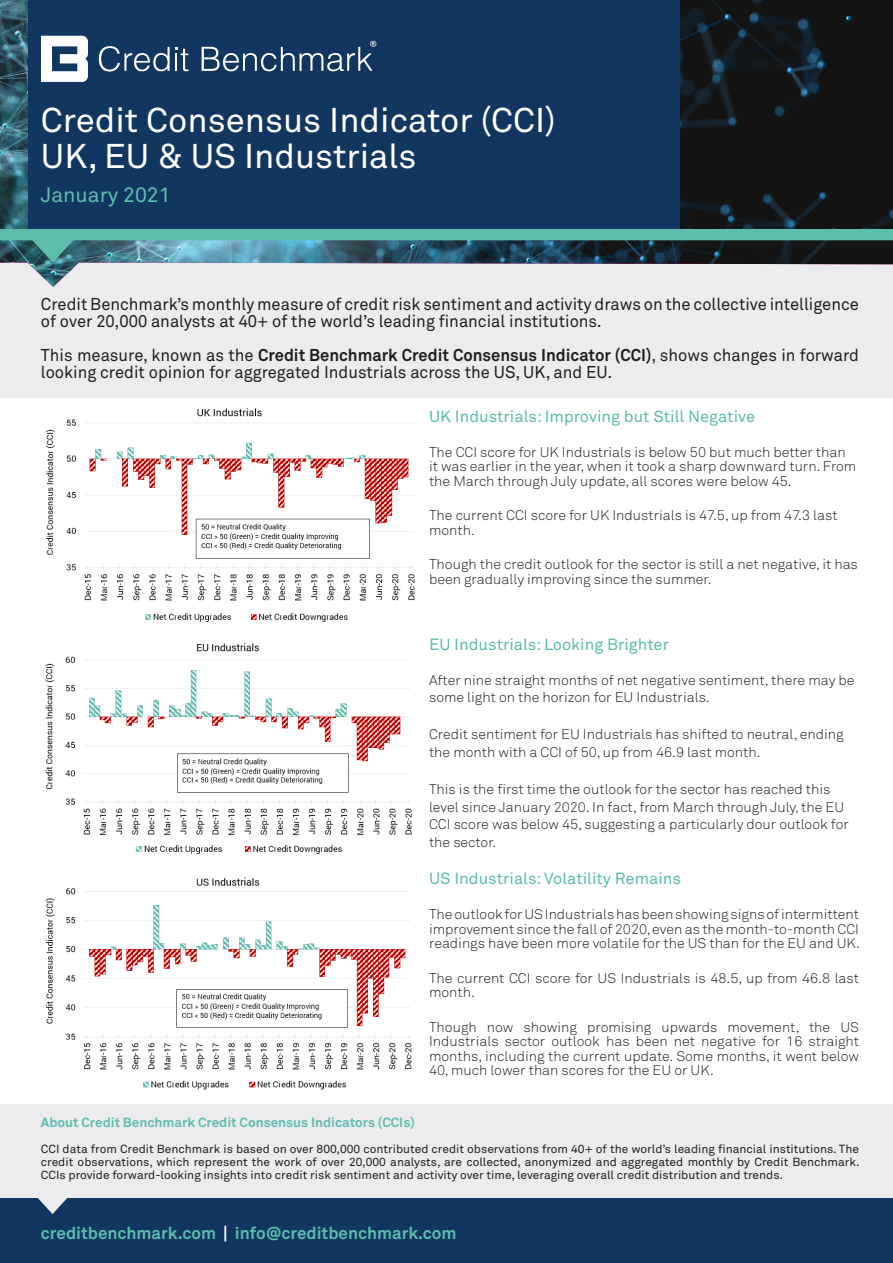
<style>
.page{position:relative;width:893px;height:1263px;background:#fff}
.page>*{position:absolute;margin:0;border:0;box-sizing:border-box;transform-origin:0 0}
.t1{font:34.05px/35.8px "Akkurat Pro";color:#fff}
.t2{font:20.7px "Akkurat Pro";color:#5ebcad}
.t3{font:16.95px/17px "Akkurat Pro";color:#231f20}
.t4{font:700 16.95px "Akkurat Pro";color:#5ebcad}
.t5{font:300 16.35px "Calibri";color:#fff}
.t6{font:16.05px "Akkurat Pro";color:#5ebcad}
.t7{font:13.8px/14.5px "Akkurat Light Pro";color:#231f20}
.t8{font:700 13.2px "Akkurat Pro";color:#5ebcad}
.t9{font:11.7px/13.2px "Akkurat Pro";color:#231f20;text-align:justify}
.s1{font-weight:700}
.s2{color:#fff}
</style>
<div class="page">
<div style="left:0;top:1104px;width:893px;height:95px;background:#ececee"></div>
<div style="left:0;top:263px;width:893px;height:134px;background:#ececee"></div>
<img style="left:0;top:0;width:893px;height:287px">
<div style="left:28px;top:0;width:652px;height:229px;background:#113760"></div>
<div style="left:0;top:229px;width:893px;height:11px;background:#5ebcad"></div>
<svg style="left:31px;top:240px;width:43px;height:23px"></svg>
<div style="left:0;top:1199px;width:893px;height:64px;background:#113760"></div>
<svg style="left:35px;top:1198px;width:35px;height:16px"></svg>
<svg style="left:41px;top:36px;width:47px;height:46px"></svg>
<svg style="left:202px;top:47px;width:170px;height:25px"></svg>
<svg style="left:99px;top:46px;width:90px;height:26px"></svg>
<img style="left:45px;top:408px;width:370px;height:214px">
<img style="left:45px;top:643px;width:367px;height:211px">
<img style="left:45px;top:877px;width:367px;height:213px">
<p class="t5" style="left:369px;top:37px;width:10px">®</p>
<h1 class="t1" style="left:41px;top:105px;width:516px">Credit Consensus Indicator (CCI)<br>UK, EU &amp; US Industrials</h1>
<h2 class="t2" style="left:41px;top:186px;width:131px">January 2021</h2>
<p class="t3" style="left:41px;top:297px;width:820px">Credit Benchmark’s monthly measure of credit risk sentiment and activity draws on the collective intelligence of over 20,000 analysts at 40+ of the world’s leading financial institutions.</p>
<p class="t3" style="left:41px;top:348px;width:820px">This measure, known as the <span class="s1">Credit Benchmark Credit Consensus Indicator (CCI)</span>, shows changes in forward looking credit opinion for aggregated Industrials across the US, UK, and EU.</p>
<p class="t6" style="left:429px;top:410px;width:328px">UK Industrials: Improving but Still Negative</p>
<p class="t7" style="left:429px;top:446px;width:429px">The CCI score for UK Industrials is below 50 but much better than it was earlier in the year, when it took a sharp downward turn. From the March through July update, all scores were below 45.</p>
<p class="t7" style="left:429px;top:509px;width:410px">The current CCI score for UK Industrials is 47.5, up from 47.3 last month.</p>
<p class="t7" style="left:429px;top:558px;width:430px">Though the credit outlook for the sector is still a net negative, it has been gradually improving since the summer.</p>
<p class="t6" style="left:429px;top:637px;width:241px">EU Industrials: Looking Brighter</p>
<p class="t7" style="left:429px;top:672px;width:427px;line-height:17.5px">After nine straight months of net negative sentiment, there may be some light on the horizon for EU Industrials.</p>
<p class="t7" style="left:429px;top:727px;width:416px;line-height:17.5px">Credit sentiment for EU Industrials has shifted to neutral, ending the month with a CCI of 50, up from 46.9 last month.</p>
<p class="t7" style="left:429px;top:782px;width:421px;line-height:17.5px">This is the first time the outlook for the sector has reached this level since January 2020. In fact, from March through July, the EU CCI score was below 45, suggesting a particularly dour outlook for the sector.</p>
<p class="t6" style="left:429px;top:871px;width:254px">US Industrials: Volatility Remains</p>
<p class="t7" style="left:429px;top:908px;width:432px;text-align:justify">The outlook for US Industrials has been showing signs of intermittent improvement since the fall of 2020, even as the month-to-month CCI readings have been more volatile for the US than for the EU and UK.</p>
<p class="t7" style="left:429px;top:972px;width:432px">The current CCI score for US Industrials is 48.5, up from 46.8 last month.</p>
<p class="t7" style="left:429px;top:1021px;width:432px;text-align:justify">Though now showing promising upwards movement, the US Industrials sector outlook has been net negative for 16 straight months, including the current update. Some months, it went below 40, much lower than scores for the EU or UK.</p>
<p class="t8" style="left:41px;top:1117px;width:375px">About Credit Benchmark Credit Consensus Indicators (CCIs)</p>
<p class="t9" style="left:41px;top:1143px;width:820px">CCI data from Credit Benchmark is based on over 800,000 contributed credit observations from 40+ of the world’s leading financial institutions. The credit observations, which represent the work of over 20,000 analysts, are collected, anonymized and aggregated monthly by Credit Benchmark.<br>CCIs provide forward-looking insights into credit risk sentiment and activity over time, leveraging overall credit distribution and trends.</p>
<p class="t4" style="left:41px;top:1225px;width:417px">creditbenchmark.com <span class="s2">|</span> info@creditbenchmark.com</p>
</div>
